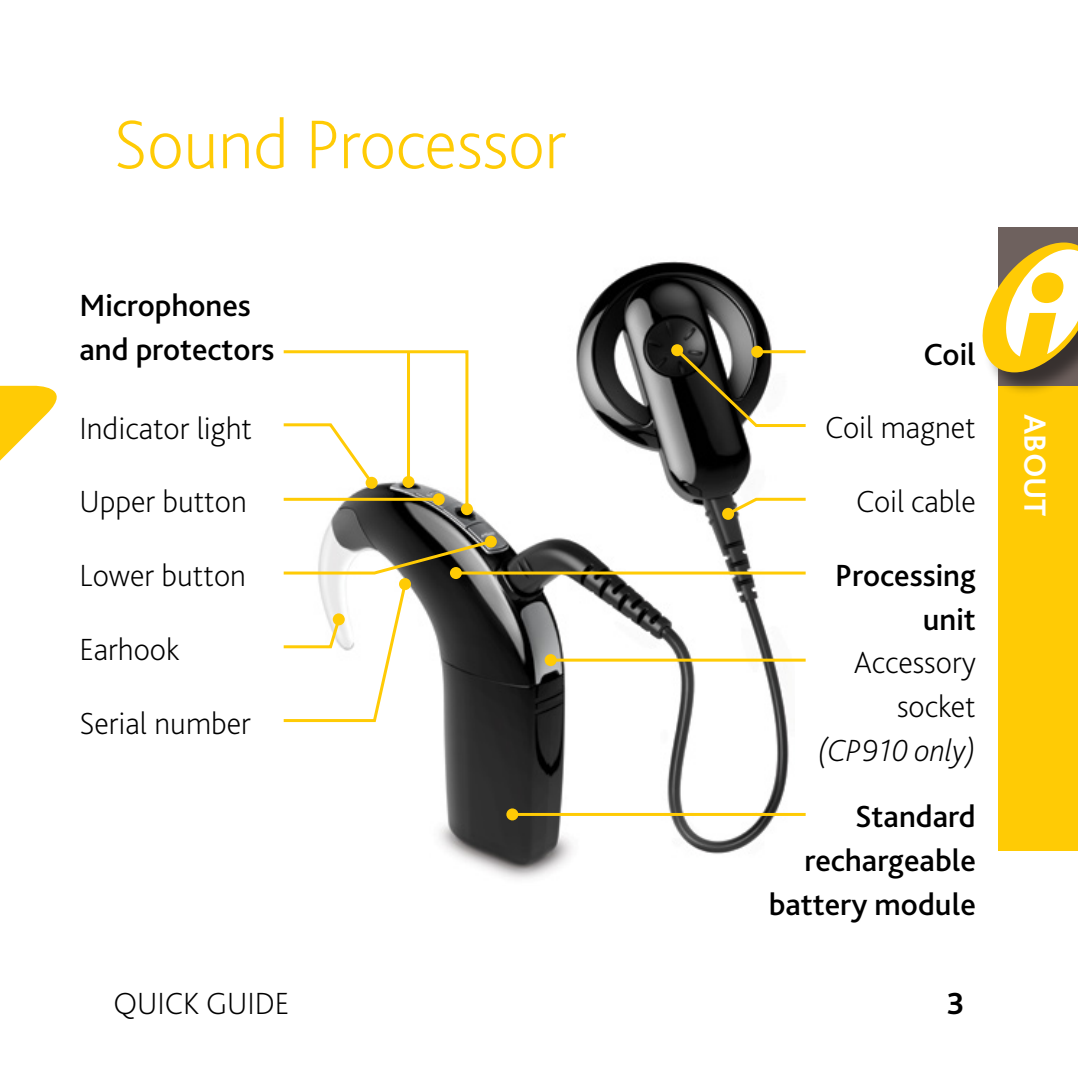
<style>
.page{position:relative;width:1078px;height:1078px;background:#fff}
.page>*{position:absolute;margin:0;border:0;box-sizing:border-box;transform-origin:0 0}
.t1{font:200 72px "Bliss Pro";letter-spacing:-.005em;color:#ffcb05}
.t2{font:200 32px/44px "Bliss Pro";color:#000;text-align:right}
.t3{font:500 32px/44px "Bliss Pro";color:#000;text-align:right}
.t4{font:italic 200 32px "Bliss Pro";color:#000}
.t5{font:700 32px "Bliss Pro";color:#fff}
.t6{font:700 32px "Bliss Pro";color:#000}
</style>
<div class="page">
<svg style="left:0;top:386px;width:57px;height:75px"></svg>
<div style="left:998px;top:386px;width:79px;height:464px;background:#ffcb05"></div>
<div style="left:998px;top:227px;width:79px;height:159px;background:#6e615e"></div>
<img style="left:993px;top:372px;width:78px;height:21px">
<svg style="left:982px;top:242px;width:95px;height:130px"></svg>
<div style="left:1031px;top:272px;width:32px;height:31px;background:#ffcb05;border-radius:50%"></div>
<img style="left:323px;top:261px;width:471px;height:618px">
<svg style="left:724px;top:496px;width:82px;height:21px"></svg>
<div style="left:722px;top:507px;width:12px;height:12px;background:#ffcb05;border-radius:50%"></div>
<svg style="left:672px;top:346px;width:134px;height:82px"></svg>
<div style="left:671px;top:344px;width:12px;height:12px;background:#ffcb05;border-radius:50%"></div>
<hr style="left:456px;top:571px;width:349px;height:3px;background:#ffcb05">
<hr style="left:550px;top:658px;width:255px;height:3px;background:#ffcb05">
<div style="left:544px;top:654px;width:12px;height:12px;background:#ffcb05;border-radius:50%"></div>
<svg style="left:484px;top:535px;width:12px;height:12px"></svg>
<svg style="left:283px;top:538px;width:211px;height:185px"></svg>
<div style="left:333px;top:613px;width:12px;height:12px;background:#ffcb05;border-radius:50%"></div>
<svg style="left:283px;top:348px;width:187px;height:164px"></svg>
<div style="left:461px;top:503px;width:12px;height:12px;background:#ffcb05;border-radius:50%"></div>
<hr style="left:512px;top:812px;width:293px;height:3px;background:#ffcb05">
<div style="left:506px;top:808px;width:12px;height:12px;background:#ffcb05;border-radius:50%"></div>
<hr style="left:407px;top:352px;width:3px;height:130px;background:#ffcb05">
<div style="left:402px;top:476px;width:12px;height:12px;background:#ffcb05;border-radius:50%"></div>
<h1 class="t1" style="left:113px;top:99px;width:454px">Sound Processor</h1>
<p class="t3" style="left:79px;top:282px;width:196px;text-align:left">Microphones and protectors</p>
<p class="t2" style="left:79px;top:405px;width:174px">Indicator light</p>
<p class="t2" style="left:79px;top:478px;width:169px">Upper button</p>
<p class="t2" style="left:79px;top:552px;width:168px">Lower button</p>
<p class="t2" style="left:79px;top:626px;width:101px">Earhook</p>
<p class="t2" style="left:79px;top:700px;width:173px">Serial number</p>
<p class="t3" style="left:923px;top:331px;width:54px">Coil</p>
<p class="t2" style="left:824px;top:405px;width:152px">Coil magnet</p>
<p class="t2" style="left:855px;top:478px;width:121px">Coil cable</p>
<p class="t3" style="left:835px;top:552px;width:142px">Processing unit</p>
<p class="t2" style="left:853px;top:639px;width:123px">Accessory socket</p>
<p class="t4" style="left:817px;top:730px;width:160px">(CP910 only)</p>
<p class="t3" style="left:768px;top:793px;width:208px">Standard rechargeable battery module</p>
<p class="t2" style="left:113px;top:980px;width:177px">QUICK GUIDE</p>
<p class="t6" style="left:946px;top:983px;width:19px">3</p>
<p class="t5" style="left:1054px;top:414px;width:104px;rotate:90deg">ABOUT</p>
</div>
